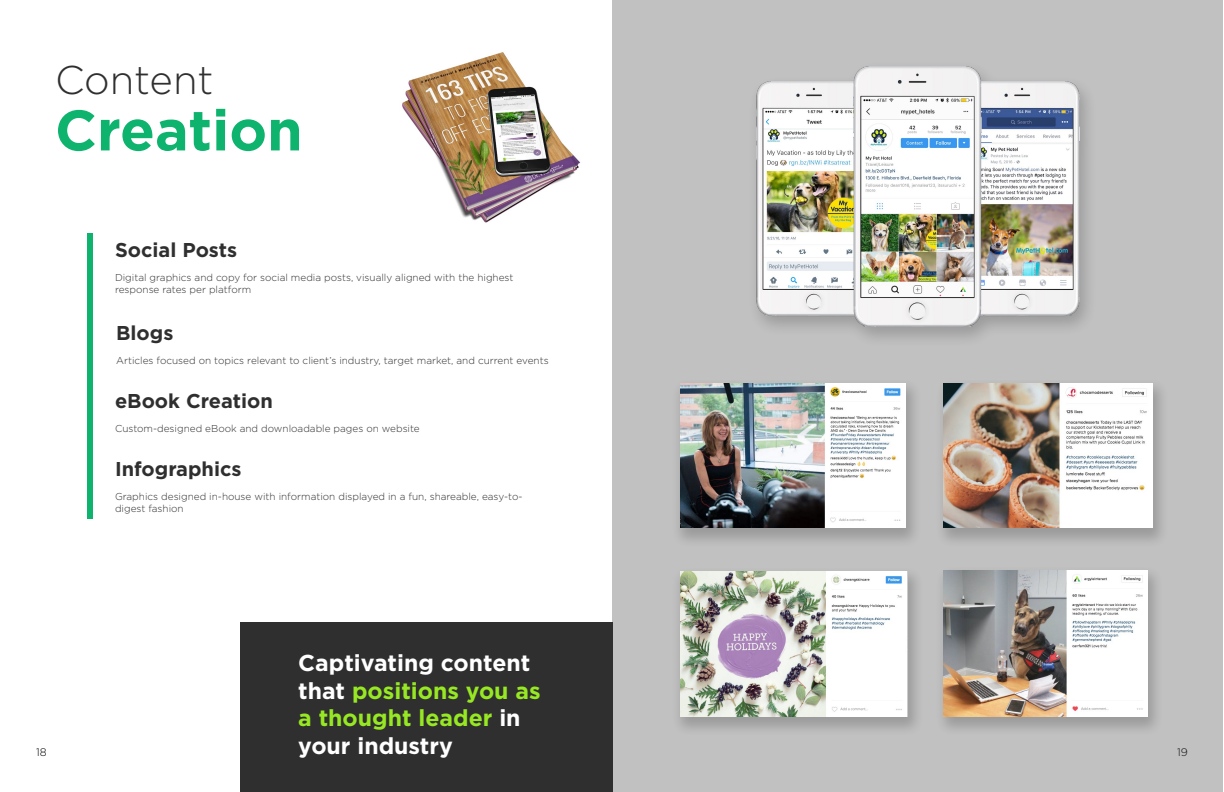
<style>
.page{position:relative;width:1224px;height:792px;background:#fff}
.page>*{position:absolute;margin:0;border:0;box-sizing:border-box;transform-origin:0 0}
.t1{font:700 57px "Gotham";letter-spacing:-.005em;color:#0eb36d}
.t2{font:300 40px "Gotham";color:#2f2f30}
.t3{font:700 23px/27.6px "Gotham";color:#fff}
.t4{font:700 20px "Gotham";color:#2f2f30}
.t5{font:300 11px "Gotham";color:#000}
.t6{font:300 10px/12px "Gotham";color:#2f2f30}
.s1{color:#97e823}
</style>
<div class="page">
<div style="left:240px;top:622px;width:372px;height:170px;background:#2f2f30"></div>
<img style="left:402px;top:52px;width:179px;height:171px">
<div style="left:87px;top:233px;width:6px;height:286px;background:#0eb36d"></div>
<div style="left:612px;top:0;width:612px;height:792px;background:#c1c1c1"></div>
<div style="left:747px;top:61px;width:350px;height:287px;background:#000;opacity:.2"></div>
<img style="left:756px;top:66px;width:324px;height:261px">
<div style="left:935px;top:378px;width:235px;height:170px;background:#000;opacity:.2"></div>
<img style="left:944px;top:383px;width:208px;height:144px">
<div style="left:671px;top:378px;width:251px;height:170px;background:#000;opacity:.2"></div>
<img style="left:680px;top:383px;width:225px;height:144px">
<div style="left:671px;top:566px;width:253px;height:171px;background:#000;opacity:.2"></div>
<img style="left:680px;top:571px;width:227px;height:145px">
<div style="left:935px;top:566px;width:229px;height:171px;background:#000;opacity:.2"></div>
<img style="left:944px;top:571px;width:203px;height:145px">
<h2 class="t2" style="left:55px;top:59px;width:160px">Content</h2>
<h1 class="t1" style="left:55px;top:97px;width:249px">Creation</h1>
<h3 class="t4" style="left:115px;top:238px;width:124px">Social Posts</h3>
<p class="t6" style="left:115px;top:271px;width:400px">Digital graphics and copy for social media posts, visually aligned with the highest response rates per platform</p>
<h3 class="t4" style="left:116px;top:322px;width:59px">Blogs</h3>
<p class="t6" style="left:116px;top:355px;width:434px">Articles focused on topics relevant to client’s industry, target market, and current events</p>
<h3 class="t4" style="left:115px;top:389px;width:159px">eBook Creation</h3>
<p class="t6" style="left:115px;top:422px;width:306px">Custom-designed eBook and downloadable pages on website</p>
<h3 class="t4" style="left:115px;top:457px;width:128px">I nfographics</h3>
<p class="t6" style="left:115px;top:490px;width:409px">Graphics designed in-house with information displayed in a fun, shareable, easy-to&shy;digest fashion</p>
<h3 class="t3" style="left:298px;top:648px;width:244px">Captivating content that <span class="s1">positions you as a thought leader</span> in your industry</h3>
<p class="t5" style="left:36px;top:746px;width:12px">18</p>
<p class="t5" style="left:1177px;top:746px;width:12px">19</p>
</div>
